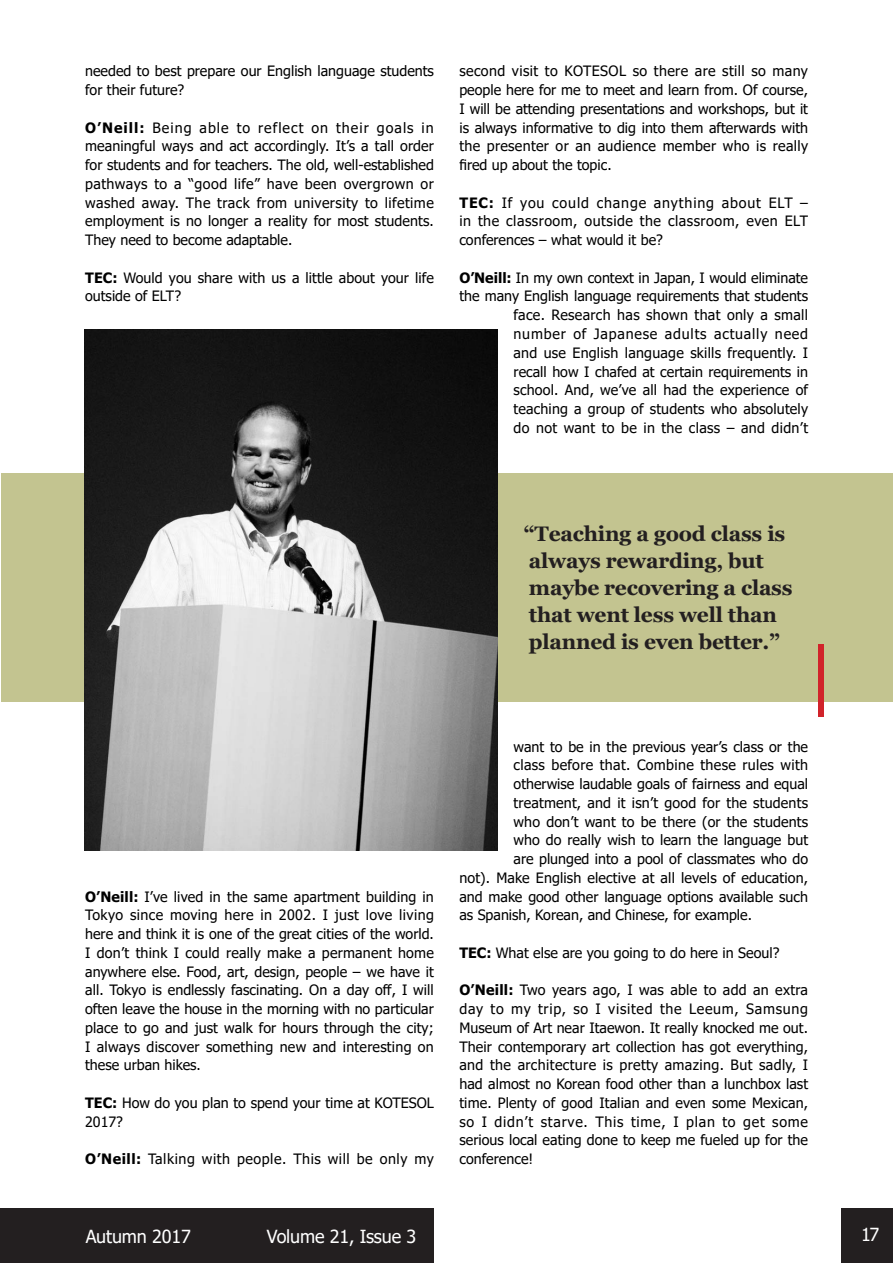
<style>
.page{position:relative;width:893px;height:1263px;background:#fff}
.page>*{position:absolute;margin:0;border:0;box-sizing:border-box;transform-origin:0 0}
.t1{font:700 21px/27px "Georgia";letter-spacing:-.01em;color:#231f20}
.t2{font:18px "Tahoma";letter-spacing:-.01em;color:#fff}
.t3{font:14.25px/18.8px "Tahoma";color:#000;text-align:justify}
.t4{font:14.25px "Tahoma";letter-spacing:.035em;color:#000}
.t5{font:14.25px "Tahoma";letter-spacing:.025em;color:#000}
.s1{font-weight:700}
</style>
<div class="page">
<div style="left:841px;top:1209px;width:52px;height:54px;background:#231f20"></div>
<div style="left:0;top:1209px;width:434px;height:54px;background:#231f20"></div>
<div style="left:1px;top:474px;width:892px;height:228px;background:#c3c490"></div>
<img style="left:85px;top:330px;width:413px;height:520px">
<div style="left:818px;top:645px;width:6px;height:72px;background:#d1232a"></div>
<p class="t3" style="left:85px;top:63px;width:350px">needed to best prepare our English language students for their future?</p>
<p class="t3" style="left:85px;top:119px;width:350px"><span class="s1">O’Neill:</span> Being able to reflect on their goals in meaningful ways and act accordingly. It’s a tall order for students and for teachers. The old, well-established pathways to a “good life” have been overgrown or washed away. The track from university to lifetime employment is no longer a reality for most students.<br>They need to become adaptable.</p>
<p class="t3" style="left:85px;top:269px;width:350px"><span class="s1">TEC:</span> Would you share with us a little about your life outside of ELT?</p>
<p class="t3" style="left:459px;top:63px;width:350px">second visit to KOTESOL so there are still so many people here for me to meet and learn from. Of course, I will be attending presentations and workshops, but it is always informative to dig into them afterwards with the presenter or an audience member who is really fired up about the topic.</p>
<p class="t3" style="left:459px;top:194px;width:350px"><span class="s1">TEC:</span> If you could change anything about ELT – in the classroom, outside the classroom, even ELT conferences – what would it be?</p>
<p class="t3" style="left:459px;top:269px;width:350px;text-align:right"><span class="s1">O’Neill:</span> In my own context in Japan, I would eliminate the many English language requirements that students face. Research has shown that only a small number of Japanese adults actually need<br>and use English language skills frequently. I<br>recall how I chafed at certain requirements in<br>school. And, we’ve all had the experience of teaching a group of students who absolutely<br>do not want to be in the class – and didn’t</p>
<h1 class="t1" style="left:524px;top:520px;width:270px">“Teaching a good class is always rewarding, but maybe recovering a class that went less well than planned is even better.”</h1>
<p class="t3" style="left:85px;top:888px;width:350px"><span class="s1">O’Neill:</span> I’ve lived in the same apartment building in Tokyo since moving here in 2002. I just love living here and think it is one of the great cities of the world.<br>I don’t think I could really make a permanent home anywhere else. Food, art, design, people – we have it all. Tokyo is endlessly fascinating. On a day off, I will often leave the house in the morning with no particular place to go and just walk for hours through the city; I always discover something new and interesting on these urban hikes.</p>
<p class="t3" style="left:85px;top:1094px;width:350px"><span class="s1">TEC:</span> How do you plan to spend your time at KOTESOL<br>2017?</p>
<p class="t4" style="left:85px;top:1149px;width:350px"><span class="s1">O’Neill:</span> Talking with people. This will be only my</p>
<p class="t3" style="left:514px;top:738px;width:296px">want to be in the previous year’s class or the</p>
<p class="t5" style="left:514px;top:755px;width:296px">class before that. Combine these rules with</p>
<p class="t3" style="left:514px;top:775px;width:296px">otherwise laudable goals of fairness and equal</p>
<p class="t3" style="left:514px;top:794px;width:296px">treatment, and it isn’t good for the students</p>
<p class="t3" style="left:514px;top:813px;width:296px">who don’t want to be there (or the students</p>
<p class="t3" style="left:514px;top:831px;width:296px">who do really wish to learn the language but</p>
<p class="t3" style="left:514px;top:850px;width:296px">are plunged into a pool of classmates who do</p>
<p class="t3" style="left:459px;top:869px;width:350px">not). Make English elective at all levels of education,</p>
<p class="t3" style="left:459px;top:888px;width:350px">and make good other language options available such</p>
<p class="t3" style="left:459px;top:906px;width:294px">as Spanish, Korean, and Chinese, for example.</p>
<p class="t3" style="left:459px;top:944px;width:322px"><span class="s1">TEC:</span> What else are you going to do here in Seoul?</p>
<p class="t3" style="left:459px;top:981px;width:350px"><span class="s1">O’Neill:</span> Two years ago, I was able to add an extra day to my trip, so I visited the Leeum, Samsung Museum of Art near Itaewon. It really knocked me out.<br>Their contemporary art collection has got everything, and the architecture is pretty amazing. But sadly, I had almost no Korean food other than a lunchbox last time. Plenty of good Italian and even some Mexican, so I didn’t starve. This time, I plan to get some serious local eating done to keep me fueled up for the conference!</p>
<p class="t2" style="left:86px;top:1224px;width:107px">Autumn 2017</p>
<p class="t2" style="left:267px;top:1224px;width:151px">Volume 21, Issue 3</p>
<p class="t2" style="left:861px;top:1222px;width:20px">17</p>
</div>
